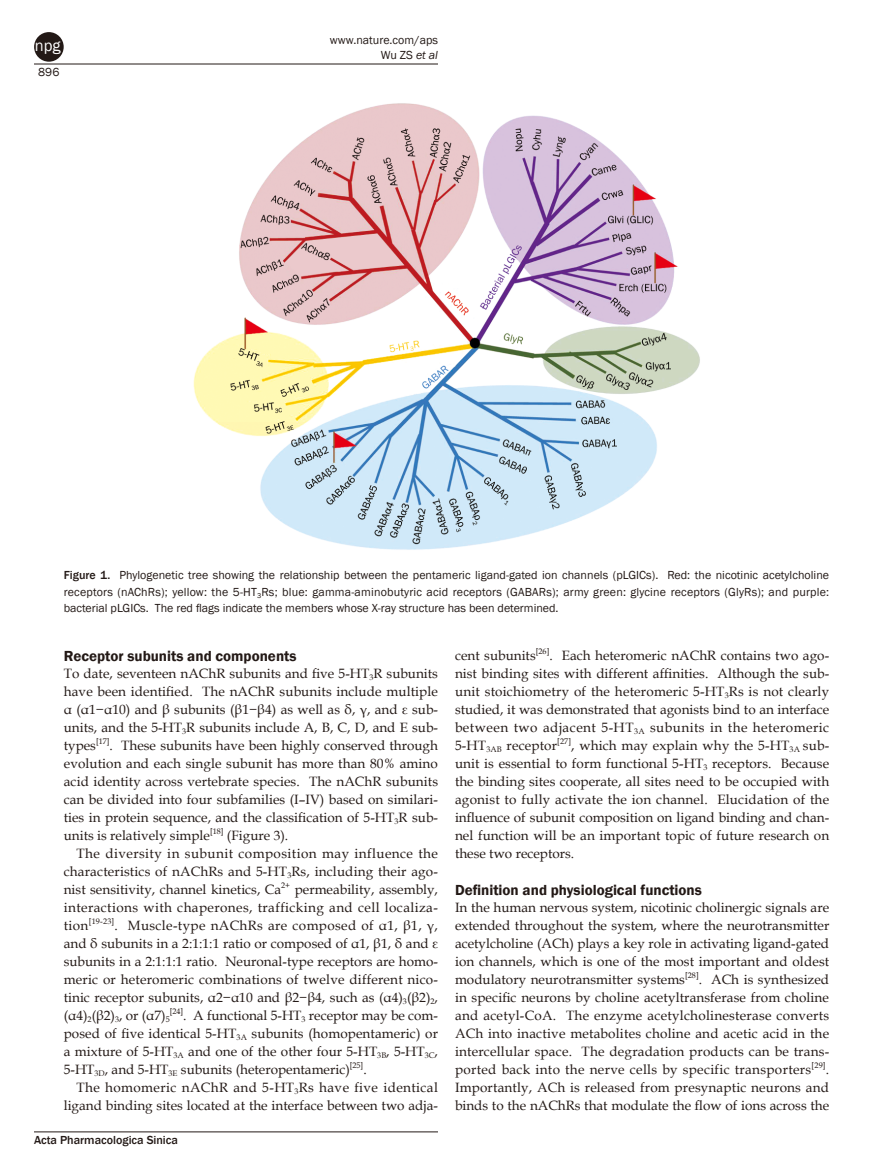
<style>
.page{position:relative;width:893px;height:1170px;background:#fff}
.page>*{position:absolute;margin:0;border:0;box-sizing:border-box;transform-origin:0 0}
.t1{font:16.5px "Franklin Gothic Book 2";color:#fff}
.一级标题{font:15px "Franklin Gothic Demi 2";color:#231916}
.一级标题-2{font:600 15px "Franklin Gothic";color:#231916}
.英文正文{font:13.5px/18px "Book Antiqua";color:#231916;text-align:justify}
.无段头空英文正文{font:13.5px/18px "Book Antiqua";letter-spacing:.005em;color:#231916;text-align:justify}
.图表注{font:12px/16.5px "Franklin Gothic";color:#231916;text-align:justify}
.书眉{font:12px/15px "Franklin Gothic Book 2";color:#231916;text-align:right}
.t2{font:500 12px "Franklin Gothic";color:#231916}
.s1{font-family:"Franklin Gothic";font-style:italic}
.s2{font-weight:500}
.s3{font-family:"Franklin Gothic Book 2"}
.s4{font-family:"Book Antiqua 2"}
</style>
<div class="page">
<hr style="left:34px;top:64px;width:404px;height:1px;background:#231916">
<hr style="left:34px;top:1131px;width:404px;height:1px;background:#231916">
<div style="left:34px;top:32px;width:30px;height:30px;background:#231916;border-radius:50%"></div>
<img style="left:193px;top:103px;width:507px;height:447px">
<p class="t1" style="left:35px;top:35px;width:27px">npg</p>
<p class="书眉" style="left:38px;top:65px;width:23px">896</p>
<p class="书眉" style="left:330px;top:32px;width:110px">www.nature.com/aps<br>Wu ZS <span class="s1">et al</span></p>
<p class="图表注" style="left:64px;top:567px;width:767px"><span class="s2">Figure 1.</span> <span class="s3">Phylogenetic tree showing the relationship between the pentameric ligand-gated ion channels (pLGICs). Red: the nicotinic acetylcholine receptors (nAChRs); yellow: the 5-HT</span><sub>3</sub>Rs; blue: gamma-aminobutyric acid receptors (GABARs); army green: glycine receptors (GlyRs); and purple: bacterial pLGICs. The red flags indicate the members whose X-ray structure has been determined.</p>
<p class="一级标题-2" style="left:64px;top:646px;width:234px">Receptor subunits and components</p>
<p class="无段头空英文正文" style="left:64px;top:663px;width:376px"><span class="s4">To date, seventeen nAChR subunits and five 5-HT</span><sub>3</sub>R subunits <span class="s4">have been identified. The nAChR subunits include multiple α (α1−α10) and β subunits (β1−β4) as well as δ, γ, and ε sub&shy;</span>units, and the 5-HT<sub>3</sub>R subunits include A, B, C, D, and E sub&shy;types<sup>[17]</sup>. These subunits have been highly conserved through <span class="s4">evolution and each single subunit has more than 80% amino </span>acid identity across vertebrate species. The nAChR subunits can be divided into four subfamilies (I–IV) based on similari&shy;<span class="s4">ties in protein sequence, and the classification of 5-HT</span><sub>3</sub>R sub&shy;units is relatively simple<sup>[18]</sup> (Figure 3).</p>
<p class="英文正文" style="left:64px;top:843px;width:376px;text-indent:13px">The diversity in subunit composition may influence the characteristics of nAChRs and 5-HT<sub>3</sub>Rs, including their ago&shy;nist sensitivity, channel kinetics, Ca<sup>2+</sup> permeability, assembly, interactions with chaperones, trafficking and cell localiza&shy;tion<sup>[19-23]</sup><span class="s4">. Muscle-type nAChRs are composed of α1, β1, γ, and δ subunits in a 2:1:1:1 ratio or composed of α1, β1, δ and ε subunits in a 2:1:1:1 ratio. Neuronal-type receptors are homo&shy;</span>meric or heteromeric combinations of twelve different nico&shy;<span class="s4">tinic receptor subunits, α2−α10 and β2−β4, such as (α4)</span><sub>3</sub><span class="s4">(β2)</span><sub>2</sub>, <span class="s4">(α4)</span><sub>2</sub><span class="s4">(β2)</span><sub>3</sub><span class="s4">, or (α7)</span><sub>5</sub><sup>[24]</sup>. A functional 5-HT<sub>3</sub> receptor may be com&shy;<span class="s4">posed of five identical 5-HT</span><sub>3A</sub> subunits (homopentameric) or a mixture of 5-HT<sub>3A</sub> and one of the other four 5-HT<sub>3B</sub>, 5-HT<sub>3C</sub>, 5-HT<sub>3D</sub>, and 5-HT<sub>3E</sub> subunits (heteropentameric)<sup>[25]</sup>.</p>
<p class="英文正文" style="left:64px;top:1077px;width:376px;text-align:right">The homomeric nAChR and 5-HT<sub>3</sub>Rs have five identical ligand binding sites located at the interface between two adja-</p>
<p class="t2" style="left:34px;top:1132px;width:145px">Acta Pharmacologica Sinica</p>
<p class="英文正文" style="left:455px;top:645px;width:376px">cent subunits<sup>[26]</sup>. Each heteromeric nAChR contains two ago&shy;<span class="s4">nist binding sites with different affinities. Although the sub&shy;</span>unit stoichiometry of the heteromeric 5-HT<sub>3</sub>Rs is not clearly studied, it was demonstrated that agonists bind to an interface between two adjacent 5-HT<sub>3A</sub> subunits in the heteromeric 5-HT<sub>3AB</sub> receptor<sup>[27]</sup>, which may explain why the 5-HT<sub>3A</sub> sub&shy;unit is essential to form functional 5-HT<sub>3</sub> receptors. Because the binding sites cooperate, all sites need to be occupied with agonist to fully activate the ion channel. Elucidation of the <span class="s4">influence of subunit composition on ligand binding and chan&shy;</span>nel function will be an important topic of future research on these two receptors.</p>
<p class="一级标题" style="left:455px;top:880px;width:248px">Definition and physiological functions</p>
<p class="无段头空英文正文" style="left:455px;top:897px;width:376px">In the human nervous system, nicotinic cholinergic signals are extended throughout the system, where the neurotransmitter acetylcholine (ACh) plays a key role in activating ligand-gated ion channels, which is one of the most important and oldest modulatory neurotransmitter systems<sup>[28]</sup>. ACh is synthesized <span class="s4">in specific neurons by choline acetyltransferase from choline </span>and acetyl-CoA. The enzyme acetylcholinesterase converts ACh into inactive metabolites choline and acetic acid in the intercellular space. The degradation products can be trans&shy;ported back into the nerve cells by specific transporters<sup>[29]</sup>.<br>Importantly, ACh is released from presynaptic neurons and <span class="s4">binds to the nAChRs that modulate the flow of ions across the</span></p>
</div>
